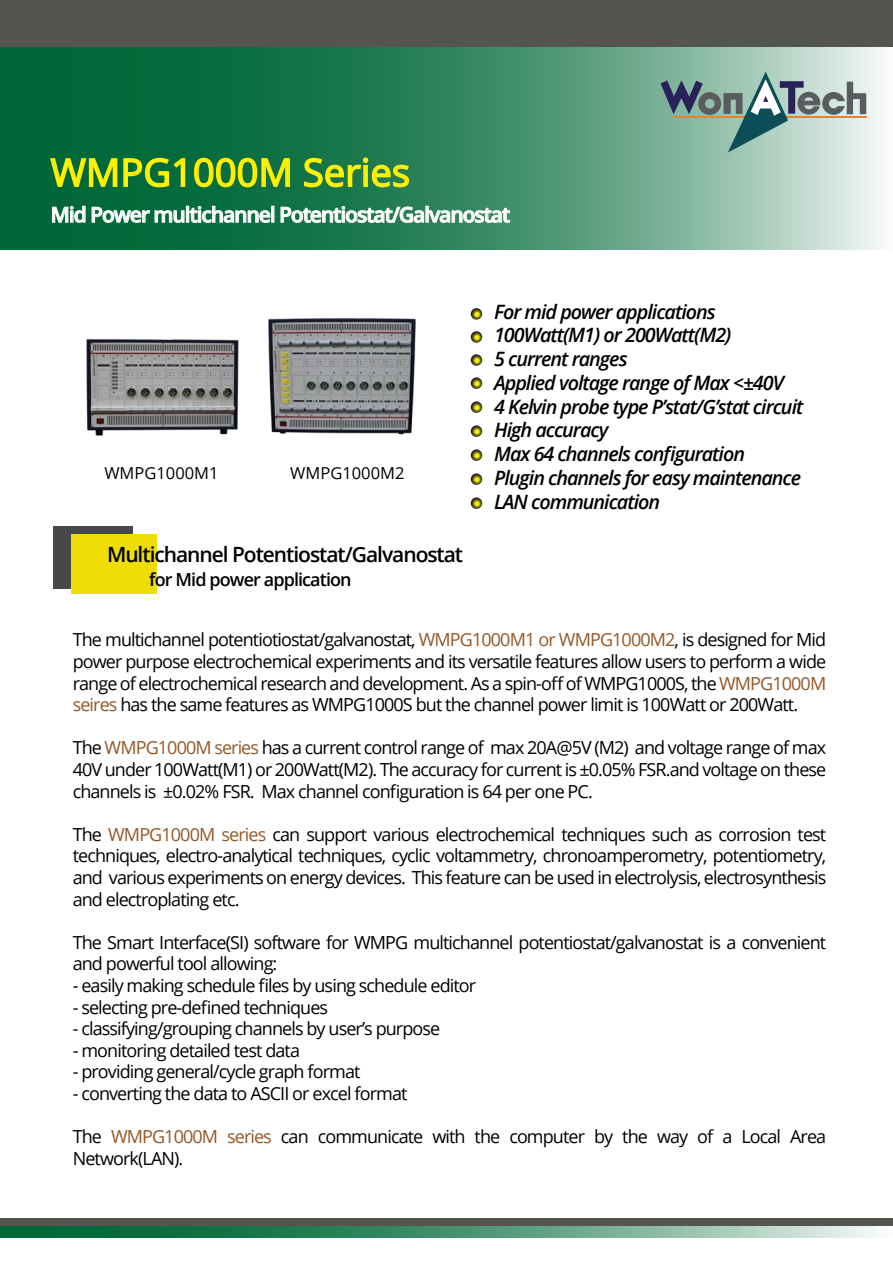
<style>
.page{position:relative;width:893px;height:1263px;background:#fff}
.page>*{position:absolute;margin:0;border:0;box-sizing:border-box;transform-origin:0 0}
.t1{font:38.1px "Open Sans";color:#fff100}
.t2{font:600 21px "Open Sans";letter-spacing:-.05em;color:#fff}
.t3{font:600 21px "Open Sans";letter-spacing:-.05em;color:#000}
.t4{font:italic 600 19.8px/23.7px "Open Sans";letter-spacing:-.05em;color:#000}
.t5{font:18px/21.6px "Open Sans";letter-spacing:-.05em;color:#000;text-align:justify}
.t6{font:600 18px "Open Sans";letter-spacing:-.05em;color:#000}
.t7{font:16.5px "Open Sans";color:#000}
.s1{color:#935827}
</style>
<div class="page">
<div style="left:0;top:0;width:893px;height:158px;background:#545451"></div>
<svg style="left:0;top:47px;width:893px;height:202px;background:#47926f"></svg>
<svg style="left:52px;top:206px;width:219px;height:25px;background:#3b8b66"></svg>
<div style="left:271px;top:206px;width:3px;height:17px;border:1px solid #fff"></div>
<svg style="left:280px;top:206px;width:230px;height:17px;background:#6da88d"></svg>
<div style="left:53px;top:526px;width:80px;height:63px;background:#484848"></div>
<div style="left:72px;top:534px;width:85px;height:60px;background:#efdd06"></div>
<svg style="left:471px;top:497px;width:11px;height:12px"></svg>
<svg style="left:471px;top:473px;width:11px;height:12px"></svg>
<svg style="left:471px;top:449px;width:11px;height:12px"></svg>
<svg style="left:471px;top:425px;width:11px;height:12px"></svg>
<svg style="left:471px;top:401px;width:11px;height:12px"></svg>
<svg style="left:471px;top:377px;width:11px;height:12px"></svg>
<svg style="left:471px;top:354px;width:11px;height:12px"></svg>
<svg style="left:471px;top:308px;width:11px;height:12px"></svg>
<svg style="left:471px;top:331px;width:11px;height:12px"></svg>
<div style="left:0;top:1219px;width:893px;height:12px;background:#545451"></div>
<svg style="left:0;top:1226px;width:893px;height:11px;background:#569b7b"></svg>
<svg style="left:49px;top:144px;width:137px;height:49px;background:#2e802f"></svg>
<svg style="left:193px;top:157px;width:98px;height:31px;background:#55962c"></svg>
<svg style="left:303px;top:156px;width:107px;height:32px;background:#559739"></svg>
<hr style="left:673px;top:117px;width:194px;height:1px;background:#e58334">
<svg style="left:661px;top:72px;width:205px;height:81px;background:#93aea6"></svg>
<img style="left:86px;top:339px;width:153px;height:97px">
<img style="left:268px;top:318px;width:148px;height:117px">
<h1 class="t1" style="left:51px;top:146px;width:361px">WMPG1000M Series</h1>
<p class="t2" style="left:51px;top:200px;width:461px">Mid Power multichannel Potentiostat/Galvanostat</p>
<p class="t7" style="left:104px;top:462px;width:116px">WMPG1000M1</p>
<p class="t7" style="left:290px;top:462px;width:116px">WMPG1000M2</p>
<p class="t3" style="left:107px;top:540px;width:358px">Multichannel Potentiostat/Galvanostat</p>
<p class="t6" style="left:149px;top:567px;width:204px">for Mid power application</p>
<p class="t4" style="left:494px;top:299px;width:311px">For mid power applications<br>100Watt(M1) or 200Watt(M2)<br>5 current ranges<br>Applied voltage range of Max &lt;±40V<br>4 Kelvin probe type P’stat/G’stat circuit<br>High accuracy<br>Max 64 channels configuration<br>Plugin channels for easy maintenance<br>LAN communication</p>
<p class="t5" style="left:73px;top:628px;width:755px">The multichannel potentiotiostat/galvanostat, <span class="s1">WMPG1000M1 or WMPG1000M2</span>, is designed for Mid power purpose electrochemical experiments and its versatile features allow users to perform a wide range of electrochemical research and development. As a spin-off of WMPG1000S, the <span class="s1">WMPG1000M seires</span> has the same features as WMPG1000S but the channel power limit is 100Watt or 200Watt.</p>
<p class="t5" style="left:73px;top:736px;width:755px">The <span class="s1">WMPG1000M series</span> has a current control range of max 20A@5V (M2) and voltage range of max 40V under 100Watt(M1) or 200Watt(M2). The accuracy for current is ±0.05% FSR.and voltage on these channels is ±0.02% FSR. Max channel configuration is 64 per one PC.</p>
<p class="t5" style="left:73px;top:823px;width:755px">The <span class="s1">WMPG1000M series</span> can support various electrochemical techniques such as corrosion test techniques, electro-analytical techniques, cyclic voltammetry, chronoamperometry, potentiometry, and various experiments on energy devices. This feature can be used in electrolysis, electrosynthesis and electroplating etc.</p>
<p class="t5" style="left:73px;top:931px;width:755px">The Smart Interface(SI) software for WMPG multichannel potentiostat/galvanostat is a convenient and powerful tool allowing:</p>
<p class="t5" style="left:73px;top:974px;width:405px">- easily making schedule files by using schedule editor</p>
<p class="t5" style="left:73px;top:996px;width:257px">- selecting pre-defined techniques</p>
<p class="t5" style="left:73px;top:1017px;width:369px">- classifying/grouping channels by user’s purpose</p>
<p class="t5" style="left:73px;top:1039px;width:229px">- monitoring detailed test data</p>
<p class="t5" style="left:73px;top:1060px;width:289px">- providing general/cycle graph format</p>
<p class="t5" style="left:73px;top:1082px;width:336px">- converting the data to ASCII or excel format</p>
<p class="t5" style="left:73px;top:1125px;width:755px">The <span class="s1">WMPG1000M series</span> can communicate with the computer by the way of a Local Area<br>Network(LAN).</p>
</div>
